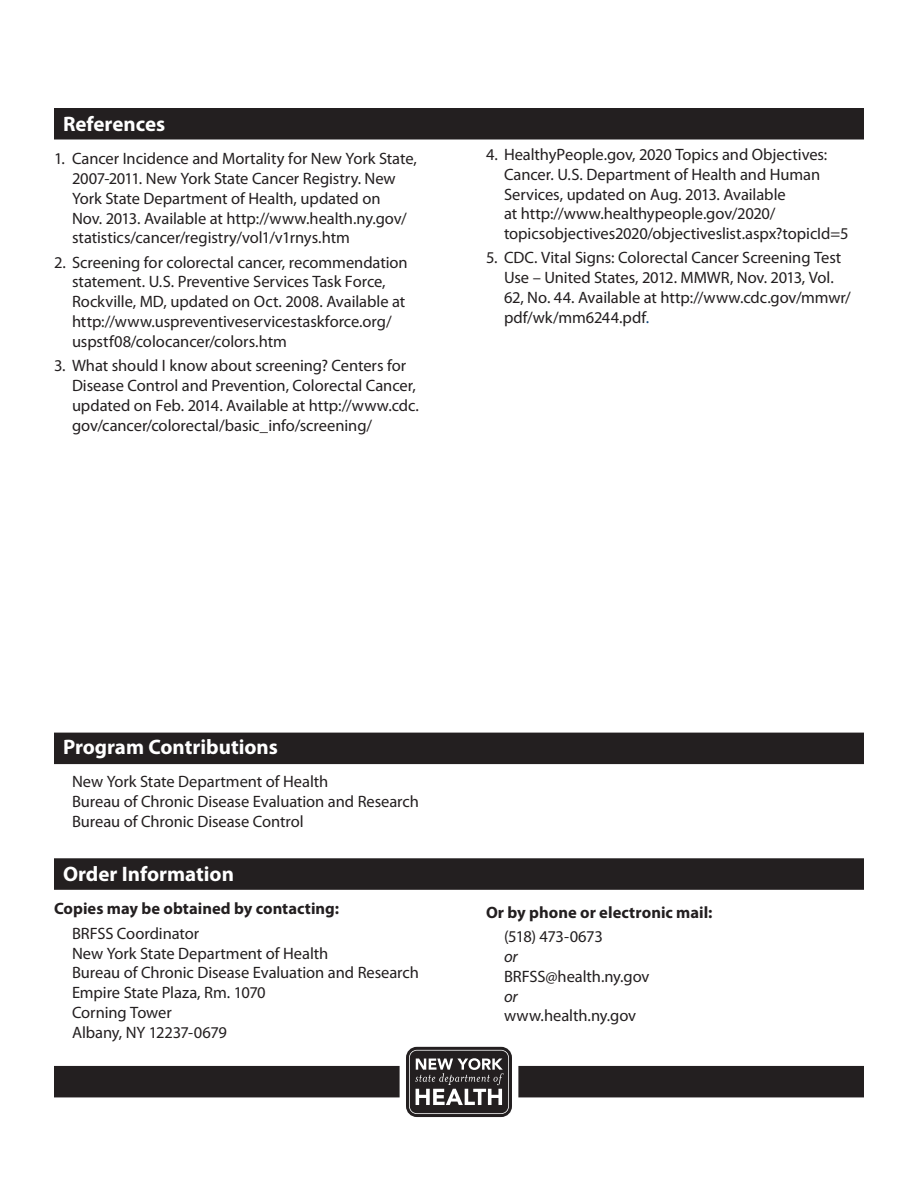
<style>
.page{position:relative;width:918px;height:1188px;background:#fff}
.page>*{position:absolute;margin:0;border:0;box-sizing:border-box;transform-origin:0 0}
.t1{font:700 21px "Myriad Pro";color:#fff}
.t2{font:16.5px/19.8px "Myriad Pro";letter-spacing:-.005em;color:#231f20}
.t3{font:700 16.5px "Myriad Pro";color:#231f20}
.t4{font:16.5px "Myriad Pro";letter-spacing:-.035em;color:#231f20}
.t5{font:italic 16.5px "Myriad Pro";color:#231f20}
.s1{color:#15497e}
</style>
<div class="page">
<div style="left:55px;top:109px;width:808px;height:30px;background:#231f20"></div>
<div style="left:54px;top:108px;width:810px;height:32px;border:2px solid #231f20"></div>
<div style="left:55px;top:859px;width:808px;height:30px;background:#231f20"></div>
<div style="left:54px;top:858px;width:810px;height:32px;border:2px solid #231f20"></div>
<div style="left:55px;top:1067px;width:344px;height:30px;background:#231f20"></div>
<div style="left:54px;top:1066px;width:346px;height:31px;border:2px solid #231f20"></div>
<div style="left:55px;top:733px;width:808px;height:30px;background:#231f20"></div>
<div style="left:54px;top:733px;width:810px;height:31px;border:2px solid #231f20"></div>
<div style="left:519px;top:1067px;width:344px;height:30px;background:#231f20"></div>
<div style="left:518px;top:1066px;width:346px;height:31px;border:2px solid #231f20"></div>
<div style="left:408px;top:1048px;width:102px;height:68px;background:#231f20;border-radius:9px"></div>
<div style="left:405px;top:1046px;width:108px;height:72px;border:5px solid #fff;border-radius:9px"></div>
<div style="left:406px;top:1047px;width:106px;height:70px;border:3px solid #231f20;border-radius:9px"></div>
<svg style="left:415px;top:1058px;width:89px;height:47px"></svg>
<p class="t1" style="left:63px;top:112px;width:104px">References</p>
<p class="t2" style="left:72px;top:149px;width:346px;text-indent:-18px">1. Cancer Incidence and Mortality for New York State, 2007-2011. New York State Cancer Registry. New York State Department of Health, updated on<br>Nov. 2013. Available at http://www.health.ny.gov/ statistics/cancer/registry/vol1/v1rnys.htm</p>
<p class="t2" style="left:72px;top:253px;width:337px;text-indent:-18px">2. Screening for colorectal cancer, recommendation statement. U.S. Preventive Services Task Force, Rockville, MD, updated on Oct. 2008. Available at http://www.uspreventiveservicestaskforce.org/ uspstf08/colocancer/colors.htm</p>
<p class="t2" style="left:72px;top:356px;width:349px;text-indent:-18px">3. What should I know about screening? Centers for Disease Control and Prevention, Colorectal Cancer, updated on Feb. 2014. Available at http://www.cdc. gov/cancer/colorectal/basic_info/screening/</p>
<p class="t2" style="left:504px;top:145px;width:346px;text-indent:-18px">4. HealthyPeople.gov, 2020 Topics and Objectives:<br>Cancer. U.S. Department of Health and Human Services, updated on Aug. 2013. Available<br>at http://www.healthypeople.gov/2020/ topicsobjectives2020/objectiveslist.aspx?topicId=5</p>
<p class="t2" style="left:504px;top:248px;width:348px;text-indent:-18px">5. CDC. Vital Signs: Colorectal Cancer Screening Test Use – United States, 2012. MMWR, Nov. 2013, Vol.<br>62, No. 44. Available at http://www.cdc.gov/mmwr/ pdf/wk/mm6244.pdf<span class="s1">.</span></p>
<p class="t1" style="left:63px;top:735px;width:216px">Program Contributions</p>
<p class="t2" style="left:72px;top:772px;width:348px">New York State Department of Health<br>Bureau of Chronic Disease Evaluation and Research<br>Bureau of Chronic Disease Control</p>
<p class="t1" style="left:63px;top:862px;width:172px">Order Information</p>
<p class="t3" style="left:54px;top:900px;width:287px">Copies may be obtained by contacting:</p>
<p class="t2" style="left:72px;top:924px;width:348px">BRFSS Coordinator<br>New York State Department of Health<br>Bureau of Chronic Disease Evaluation and Research<br>Empire State Plaza, Rm. 1070<br>Corning Tower<br>Albany, NY 12237-0679</p>
<p class="t3" style="left:486px;top:903px;width:228px">Or by phone or electronic mail:</p>
<p class="t4" style="left:504px;top:928px;width:100px">(518) 473-0673</p>
<p class="t5" style="left:504px;top:948px;width:15px">or</p>
<p class="t2" style="left:504px;top:967px;width:147px">BRFSS@health.ny.gov</p>
<p class="t5" style="left:504px;top:987px;width:15px">or</p>
<p class="t2" style="left:504px;top:1006px;width:134px">www.health.ny.gov</p>
</div>
